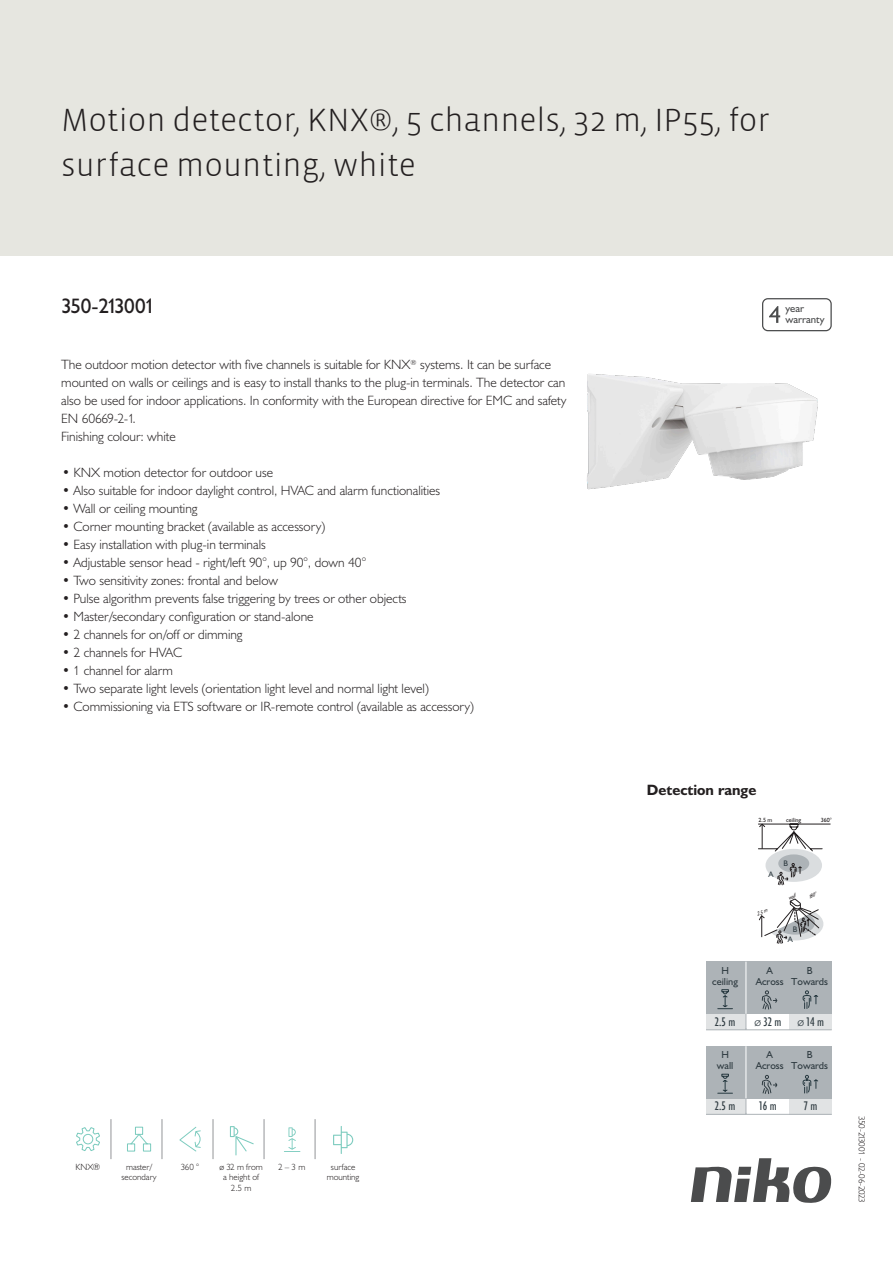
<style>
.page{position:relative;width:893px;height:1263px;background:#fff}
.page>*{position:absolute;margin:0;border:0;box-sizing:border-box;transform-origin:0 0}
.Title_datasheets{font:300 33px/45px "Vista Sans";color:#231f20}
.Article_number{font:21px "Humanist 521 BT";letter-spacing:-.04em;color:#231f20}
.Titles_parts{font:700 15px "Humanist 521 BT";color:#231f20}
.USP_bullets{font:300 13.5px "Humanist 521 BT";color:#231f20}
.USPs{font:300 13.5px/18px "Humanist 521 BT";color:#231f20}
.t1{font:condensed 12.6px "Humanist 521 BT";color:#2f3b41}
.t2{font:10.8px/10.8px "Humanist 521 BT";color:#4b4c4d}
.t3{font:10.2px/11.1px "Humanist 521 BT";color:#2f3b41;text-align:center}
.icontext{font:300 9px/10.8px "Humanist 521 BT";color:#231f20;text-align:center}
.Revision{font:300 9px "Humanist 521 BT";letter-spacing:-.045em;color:#231f20}
.t4{font:8.1px "Humanist 521 BT";color:#2f3b41}
.t5{font:6px "Humanist 521 BT";color:#231f20}
.t6{font:italic 5.55px "Humanist 521 BT";color:#231f20;scale:.86 1}
.t7{font:italic 5.25px "Humanist 521 BT";color:#231f20;scale:.86 1}
.s1{font-weight:300;font-stretch:normal}
</style>
<div class="page">
<svg style="left:691px;top:1158px;width:141px;height:45px"></svg>
<div style="left:0;top:0;width:893px;height:255px;background:#e6e6e0"></div>
<img style="left:587px;top:374px;width:231px;height:116px">
<svg style="left:76px;top:1127px;width:24px;height:24px"></svg>
<svg style="left:127px;top:1126px;width:25px;height:26px"></svg>
<svg style="left:179px;top:1126px;width:22px;height:26px"></svg>
<svg style="left:229px;top:1126px;width:25px;height:30px"></svg>
<svg style="left:333px;top:1126px;width:21px;height:28px"></svg>
<svg style="left:284px;top:1127px;width:17px;height:25px"></svg>
<hr style="left:111px;top:1119px;width:1px;height:40px;background:#939598">
<hr style="left:162px;top:1119px;width:1px;height:40px;background:#939598">
<hr style="left:213px;top:1119px;width:1px;height:40px;background:#939598">
<hr style="left:264px;top:1119px;width:1px;height:40px;background:#939598">
<hr style="left:315px;top:1119px;width:1px;height:40px;background:#939598">
<svg style="left:762px;top:298px;width:70px;height:33px"></svg>
<svg style="left:758px;top:823px;width:73px;height:28px"></svg>
<div style="left:765px;top:849px;width:57px;height:33px;background:#dadddf;border-radius:50%"></div>
<div style="left:778px;top:854px;width:31px;height:18px;background:#adb3b7;border-radius:50%"></div>
<svg style="left:759px;top:863px;width:64px;height:81px"></svg>
<div style="left:706px;top:1014px;width:40px;height:16px;background:#e1e3e4"></div>
<div style="left:789px;top:1014px;width:43px;height:16px;background:#e1e3e4"></div>
<hr style="left:706px;top:1029px;width:126px;height:1px;background:#adb3b7">
<div style="left:706px;top:962px;width:126px;height:52px;background:#adb3b7"></div>
<svg style="left:717px;top:989px;width:16px;height:20px"></svg>
<hr style="left:745px;top:962px;width:1px;height:52px;background:#fff">
<svg style="left:761px;top:990px;width:17px;height:20px"></svg>
<svg style="left:745px;top:1011px;width:1px;height:18px"></svg>
<svg style="left:802px;top:990px;width:17px;height:19px"></svg>
<div style="left:706px;top:1098px;width:40px;height:16px;background:#e1e3e4"></div>
<div style="left:789px;top:1098px;width:43px;height:16px;background:#e1e3e4"></div>
<hr style="left:706px;top:1114px;width:126px;height:1px;background:#adb3b7">
<div style="left:706px;top:1046px;width:126px;height:52px;background:#adb3b7"></div>
<svg style="left:717px;top:1073px;width:16px;height:21px"></svg>
<hr style="left:745px;top:1046px;width:1px;height:52px;background:#fff">
<svg style="left:761px;top:1075px;width:17px;height:19px"></svg>
<svg style="left:745px;top:1096px;width:1px;height:18px"></svg>
<svg style="left:802px;top:1074px;width:16px;height:20px"></svg>
<p class="Title_datasheets" style="left:61px;top:98px;width:710px">Motion detector, KNX®, 5 channels, 32 m, IP55, for surface mounting, white</p>
<p class="Article_number" style="left:61px;top:293px;width:96px">350-213001</p>
<p class="USPs" style="left:61px;top:355px;width:507px">The outdoor motion detector with five channels is suitable for KNX<sup>®</sup> systems. It can be surface mounted on walls or ceilings and is easy to install thanks to the plug-in terminals. The detector can also be used for indoor applications. In conformity with the European directive for EMC and safety EN 60669-2-1.<br>Finishing colour: white</p>
<p class="USP_bullets" style="left:62px;top:464px;width:213px">• KNX motion detector for outdoor use</p>
<p class="USP_bullets" style="left:62px;top:482px;width:380px">• Also suitable for indoor daylight control, HVAC and alarm functionalities</p>
<p class="USP_bullets" style="left:62px;top:500px;width:137px">• Wall or ceiling mounting</p>
<p class="USP_bullets" style="left:62px;top:518px;width:265px">• Corner mounting bracket (available as accessory)</p>
<p class="USP_bullets" style="left:62px;top:536px;width:205px">• Easy installation with plug-in terminals</p>
<p class="USP_bullets" style="left:62px;top:554px;width:306px">• Adjustable sensor head - right/left 90°, up 90°, down 40°</p>
<p class="USP_bullets" style="left:62px;top:572px;width:218px">• Two sensitivity zones: frontal and below</p>
<p class="USP_bullets" style="left:62px;top:590px;width:346px">• Pulse algorithm prevents false triggering by trees or other objects</p>
<p class="USP_bullets" style="left:62px;top:608px;width:253px">• Master/secondary configuration or stand-alone</p>
<p class="USP_bullets" style="left:62px;top:626px;width:182px">• 2 channels for on/off or dimming</p>
<p class="USP_bullets" style="left:62px;top:644px;width:122px">• 2 channels for HVAC</p>
<p class="USP_bullets" style="left:62px;top:662px;width:112px">• 1 channel for alarm</p>
<p class="USP_bullets" style="left:62px;top:680px;width:368px">• Two separate light levels (orientation light level and normal light level)</p>
<p class="USP_bullets" style="left:62px;top:698px;width:413px">• Commissioning via ETS software or IR-remote control (available as accessory)</p>
<p class="icontext" style="left:76px;top:1161px;width:26px">KNX®</p>
<p class="icontext" style="left:181px;top:1161px;width:20px">360 °</p>
<p class="icontext" style="left:219px;top:1161px;width:45px">ø 32 m from a height of<br>2.5 m</p>
<p class="icontext" style="left:327px;top:1161px;width:34px">surface mounting</p>
<p class="icontext" style="left:278px;top:1161px;width:29px">2 – 3 m</p>
<p class="icontext" style="left:121px;top:1161px;width:37px">master/ secondary</p>
<p class="t2" style="left:785px;top:303px;width:41px">year warranty</p>
<p class="Titles_parts" style="left:647px;top:781px;width:111px">Detection range</p>
<p class="t5" style="left:758px;top:816px;width:15px">2.5 m</p>
<p class="t5" style="left:821px;top:816px;width:12px">360°</p>
<p class="t5" style="left:786px;top:816px;width:17px">ceiling</p>
<p class="t4" style="left:768px;top:869px;width:7px">A</p>
<p class="t6" style="left:755px;top:911px;width:14px;rotate:-25deg">2.5 m</p>
<p class="t4" style="left:784px;top:858px;width:6px">B</p>
<p class="t6" style="left:787px;top:895px;width:10px;rotate:-25deg">wall</p>
<p class="t4" style="left:793px;top:924px;width:6px">B</p>
<p class="t4" style="left:788px;top:934px;width:7px">A</p>
<p class="t7" style="left:807px;top:894px;width:10px;rotate:-25deg">180°</p>
<p class="t3" style="left:712px;top:965px;width:27px">H ceiling</p>
<p class="t3" style="left:756px;top:965px;width:29px">A<br>Across</p>
<p class="t3" style="left:791px;top:965px;width:38px">B<br>Towards</p>
<p class="t1" style="left:715px;top:1014px;width:22px">2.5 m</p>
<p class="t1" style="left:754px;top:1014px;width:29px"><span class="s1">ø</span> 32 m</p>
<p class="t1" style="left:797px;top:1014px;width:28px"><span class="s1">ø</span> 14 m</p>
<p class="t3" style="left:717px;top:1049px;width:18px">H wall</p>
<p class="t3" style="left:756px;top:1049px;width:29px">A<br>Across</p>
<p class="t3" style="left:791px;top:1049px;width:38px">B<br>Towards</p>
<p class="t1" style="left:715px;top:1098px;width:22px">2.5 m</p>
<p class="t1" style="left:804px;top:1098px;width:15px">7m</p>
<p class="t1" style="left:759px;top:1098px;width:19px">16 m</p>
<p class="Revision" style="left:868px;top:1116px;width:88px;rotate:90deg">350-213001 - 02-06-2023</p>
</div>
